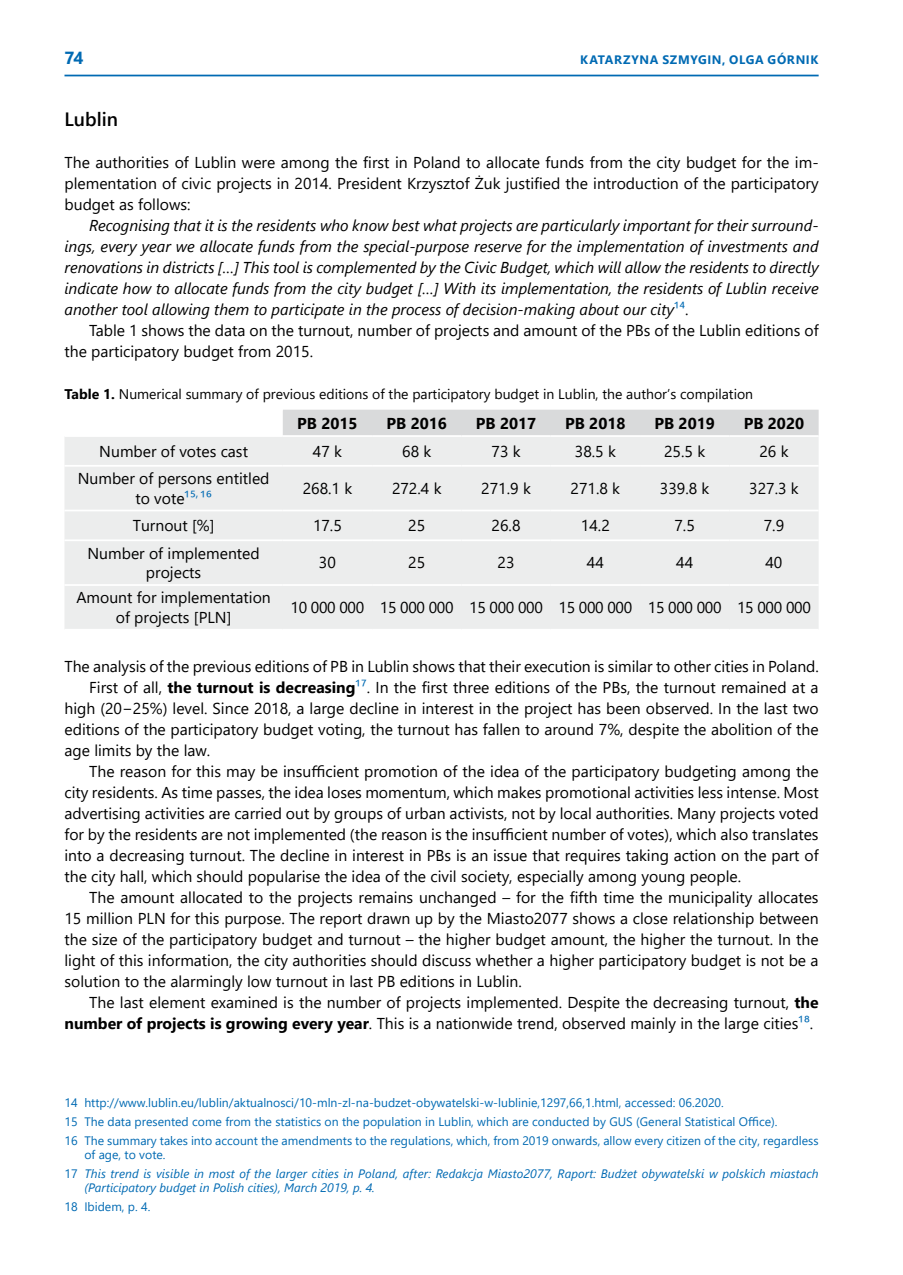
<style>
.page{position:relative;width:903px;height:1275px;background:#fff}
.page>*{position:absolute;margin:0;border:0;box-sizing:border-box;transform-origin:0 0}
.t1{font:600 19.25px "Segoe UI";color:#000}
.t2{font:700 17.5px "Segoe UI";color:#006ab3}
.t3{font:15.75px/21px "Segoe UI";color:#000;text-align:center}
.t4{font:italic 15.75px/21px "Segoe UI";color:#000;text-align:justify}
.t5{font:15.75px "Segoe UI";letter-spacing:-.02em;color:#000}
.t6{font:700 15.75px "Segoe UI";color:#000}
.t7{font:14px "Segoe UI";color:#000}
.t8{font:12.25px/18.9px "Segoe UI";color:#006ab3}
.t9{font:italic 12.25px/18.9px "Segoe UI";letter-spacing:.005em;color:#006ab3}
.t10{font:700 12.25px "Segoe UI";letter-spacing:.055em;color:#006ab3}
.s1{font-style:normal;color:#006ab3}
.s2{font-style:normal}
.s3{font-weight:700}
.s4{color:#006ab3}
</style>
<div class="page">
<hr style="left:64px;top:75px;width:755px;height:1px;background:#006ab3">
<div style="left:283px;top:410px;width:536px;height:25px;background:#d9dadb"></div>
<div style="left:65px;top:437px;width:754px;height:192px;background:#eceded"></div>
<hr style="left:64px;top:465px;width:219px;height:2px;background:#fff">
<hr style="left:283px;top:465px;width:89px;height:2px;background:#fff">
<hr style="left:372px;top:465px;width:89px;height:2px;background:#fff">
<hr style="left:461px;top:465px;width:90px;height:2px;background:#fff">
<hr style="left:551px;top:465px;width:89px;height:2px;background:#fff">
<hr style="left:640px;top:465px;width:89px;height:2px;background:#fff">
<hr style="left:729px;top:465px;width:90px;height:2px;background:#fff">
<hr style="left:64px;top:510px;width:219px;height:1px;background:#fff">
<hr style="left:283px;top:510px;width:89px;height:1px;background:#fff">
<hr style="left:372px;top:510px;width:89px;height:1px;background:#fff">
<hr style="left:461px;top:510px;width:90px;height:1px;background:#fff">
<hr style="left:551px;top:510px;width:89px;height:1px;background:#fff">
<hr style="left:640px;top:510px;width:89px;height:1px;background:#fff">
<hr style="left:729px;top:510px;width:90px;height:1px;background:#fff">
<hr style="left:64px;top:539px;width:219px;height:2px;background:#fff">
<hr style="left:283px;top:539px;width:89px;height:2px;background:#fff">
<hr style="left:372px;top:539px;width:89px;height:2px;background:#fff">
<hr style="left:461px;top:539px;width:90px;height:2px;background:#fff">
<hr style="left:551px;top:539px;width:89px;height:2px;background:#fff">
<hr style="left:640px;top:539px;width:89px;height:2px;background:#fff">
<hr style="left:729px;top:539px;width:90px;height:2px;background:#fff">
<hr style="left:64px;top:584px;width:219px;height:2px;background:#fff">
<hr style="left:283px;top:584px;width:89px;height:2px;background:#fff">
<hr style="left:372px;top:584px;width:89px;height:2px;background:#fff">
<hr style="left:461px;top:584px;width:90px;height:2px;background:#fff">
<hr style="left:551px;top:584px;width:89px;height:2px;background:#fff">
<hr style="left:640px;top:584px;width:89px;height:2px;background:#fff">
<hr style="left:729px;top:584px;width:90px;height:2px;background:#fff">
<p class="t2" style="left:64px;top:42px;width:21px">74</p>
<p class="t10" style="left:580px;top:49px;width:168px">Katarzyna Szmygin, Olga</p>
<p class="t10" style="left:768px;top:49px;width:51px">Górn ik</p>
<p class="t1" style="left:64px;top:101px;width:55px">Lublin</p>
<p class="t3" style="left:64px;top:151px;width:756px;text-align:justify">The authorities of Lublin were among the first in Poland to allocate funds from the city budget for the im&shy;plementation of civic projects in 2014. President Krzysztof Żuk justified the introduction of the participatory budget as follows:</p>
<p class="t4" style="left:64px;top:212px;width:756px;text-indent:25px">Recognising that it is the residents who know best what projects are particularly important for their surround&shy;ings, every year we allocate funds from the special-purpose reserve for the implementation of investments and renovations in districts […] This tool is complemented by the Civic Budget, which will allow the residents to directly indicate how to allocate funds from the city budget […] With its implementation, the residents of Lublin receive another tool allowing them to participate in the process of decision-making about our city<span class="s1">14</span><span class="s2">.</span></p>
<p class="t3" style="left:64px;top:319px;width:756px;text-align:left;text-indent:25px">Table 1 shows the data on the turnout, number of projects and amount of the PBs of the Lublin editions of the participatory budget from 2015.</p>
<p class="t7" style="left:64px;top:381px;width:690px"><span class="s3">Table 1.</span> Numerical summary of previous editions of the participatory budget in Lublin, the author’s compilation</p>
<p class="t6" style="left:297px;top:408px;width:62px">PB 2015</p>
<p class="t6" style="left:387px;top:408px;width:62px">PB 2016</p>
<p class="t6" style="left:476px;top:408px;width:62px">PB 2017</p>
<p class="t6" style="left:565px;top:408px;width:62px">PB 2018</p>
<p class="t6" style="left:654px;top:408px;width:62px">PB 2019</p>
<p class="t6" style="left:744px;top:408px;width:62px">PB 2020</p>
<p class="t3" style="left:99px;top:439px;width:150px">Number of votes cast</p>
<p class="t3" style="left:313px;top:439px;width:31px">47 k</p>
<p class="t3" style="left:402px;top:439px;width:31px">68 k</p>
<p class="t3" style="left:491px;top:439px;width:31px">73 k</p>
<p class="t3" style="left:575px;top:439px;width:43px">38.5 k</p>
<p class="t3" style="left:664px;top:439px;width:43px">25.5 k</p>
<p class="t3" style="left:759px;top:439px;width:31px">26 k</p>
<p class="t3" style="left:78px;top:468px;width:193px;line-height:19.2px">Number of persons entitled to vote<span class="s4">15</span><sup>,</sup> <span class="s4">16</span></p>
<p class="t3" style="left:303px;top:476px;width:51px">268.1 k</p>
<p class="t3" style="left:392px;top:476px;width:51px">272.4 k</p>
<p class="t3" style="left:481px;top:476px;width:51px">271.9 k</p>
<p class="t3" style="left:571px;top:476px;width:51px">271.8 k</p>
<p class="t3" style="left:660px;top:476px;width:51px">339.8 k</p>
<p class="t3" style="left:749px;top:476px;width:51px">327.3 k</p>
<p class="t3" style="left:133px;top:514px;width:83px">Turnout [%]</p>
<p class="t3" style="left:313px;top:514px;width:30px">17.5</p>
<p class="t3" style="left:408px;top:514px;width:18px">25</p>
<p class="t3" style="left:492px;top:514px;width:30px">26.8</p>
<p class="t3" style="left:581px;top:514px;width:30px">14.2</p>
<p class="t3" style="left:674px;top:514px;width:22px">7.5</p>
<p class="t3" style="left:764px;top:514px;width:22px">7.9</p>
<p class="t3" style="left:87px;top:542px;width:174px;line-height:19.2px">Number of implemented projects</p>
<p class="t3" style="left:319px;top:551px;width:18px">30</p>
<p class="t3" style="left:408px;top:551px;width:18px">25</p>
<p class="t3" style="left:497px;top:551px;width:18px">23</p>
<p class="t3" style="left:587px;top:551px;width:18px">44</p>
<p class="t3" style="left:676px;top:551px;width:18px">44</p>
<p class="t3" style="left:765px;top:551px;width:18px">40</p>
<p class="t3" style="left:76px;top:587px;width:196px;line-height:19.2px">Amount for implementation of projects [PLN]</p>
<p class="t5" style="left:291px;top:593px;width:522px">10 000 000 15 000 000 15 000 000 15 000 000 15 000 000 15 000 000</p>
<p class="t3" style="left:64px;top:655px;width:756px">The analysis of the previous editions of PB in Lublin shows that their execution is similar to other cities in Poland.</p>
<p class="t3" style="left:89px;top:676px;width:731px">First of all, <span class="s3">the turnout is decreasing</span><span class="s4">17</span>. In the first three editions of the PBs, the turnout remained at a</p>
<p class="t3" style="left:64px;top:697px;width:756px">high (20−25%) level. Since 2018, a large decline in interest in the project has been observed. In the last two</p>
<p class="t3" style="left:64px;top:718px;width:756px">editions of the participatory budget voting, the turnout has fallen to around 7%, despite the abolition of the</p>
<p class="t3" style="left:64px;top:739px;width:147px">age limits by the law.</p>
<p class="t3" style="left:89px;top:760px;width:731px">The reason for this may be insufficient promotion of the idea of the participatory budgeting among the</p>
<p class="t3" style="left:64px;top:781px;width:756px">city residents. As time passes, the idea loses momentum, which makes promotional activities less intense. Most</p>
<p class="t3" style="left:64px;top:802px;width:756px">advertising activities are carried out by groups of urban activists, not by local authorities. Many projects voted</p>
<p class="t3" style="left:64px;top:823px;width:756px">for by the residents are not implemented (the reason is the insufficient number of votes), which also translates</p>
<p class="t3" style="left:64px;top:844px;width:756px">into a decreasing turnout. The decline in interest in PBs is an issue that requires taking action on the part of</p>
<p class="t3" style="left:64px;top:865px;width:678px">the city hall, which should popularise the idea of the civil society, especially among young people.</p>
<p class="t3" style="left:89px;top:886px;width:731px">The amount allocated to the projects remains unchanged – for the fifth time the municipality allocates</p>
<p class="t3" style="left:64px;top:907px;width:756px">15 million PLN for this purpose. The report drawn up by the Miasto2077 shows a close relationship between</p>
<p class="t3" style="left:64px;top:928px;width:756px">the size of the participatory budget and turnout – the higher budget amount, the higher the turnout. In the</p>
<p class="t3" style="left:64px;top:949px;width:756px">light of this information, the city authorities should discuss whether a higher participatory budget is not be a</p>
<p class="t3" style="left:64px;top:970px;width:459px">solution to the alarmingly low turnout in last PB editions in Lublin.</p>
<p class="t3" style="left:89px;top:991px;width:731px">The last element examined is the number of projects implemented. Despite the decreasing turnout, <span class="s3">the</span></p>
<p class="t3" style="left:64px;top:1012px;width:750px"><span class="s3">number of projects is growing every year</span>. This is a nationwide trend, observed mainly in the large cities<span class="s4">18</span>.</p>
<p class="t8" style="left:64px;top:1092px;width:756px">14 http://www.lublin.eu/lublin/aktualnosci/10-mln-zl-na-budzet-obywatelski-w-lublinie,1297,66,1.html, accessed: 06.2020.<br>15 The data presented come from the statistics on the population in Lublin, which are conducted by GUS (General Statistical Office).<br>16 The summary takes into account the amendments to the regulations, which, from 2019 onwards, allow every citizen of the city, regardless</p>
<p class="t9" style="left:64px;top:1143px;width:756px;text-indent:20px"><span class="s2">of age, to vote.<br>17</span> This trend is visible in most of the larger cities in Poland, after: Redakcja Miasto2077, Raport: Budżet obywatelski w polskich miastach</p>
<p class="t9" style="left:84px;top:1176px;width:292px">(Participatory budget in Polish cities), March 2019, p. 4.</p>
<p class="t8" style="left:64px;top:1196px;width:87px">18 Ibidem, p. 4.</p>
</div>
